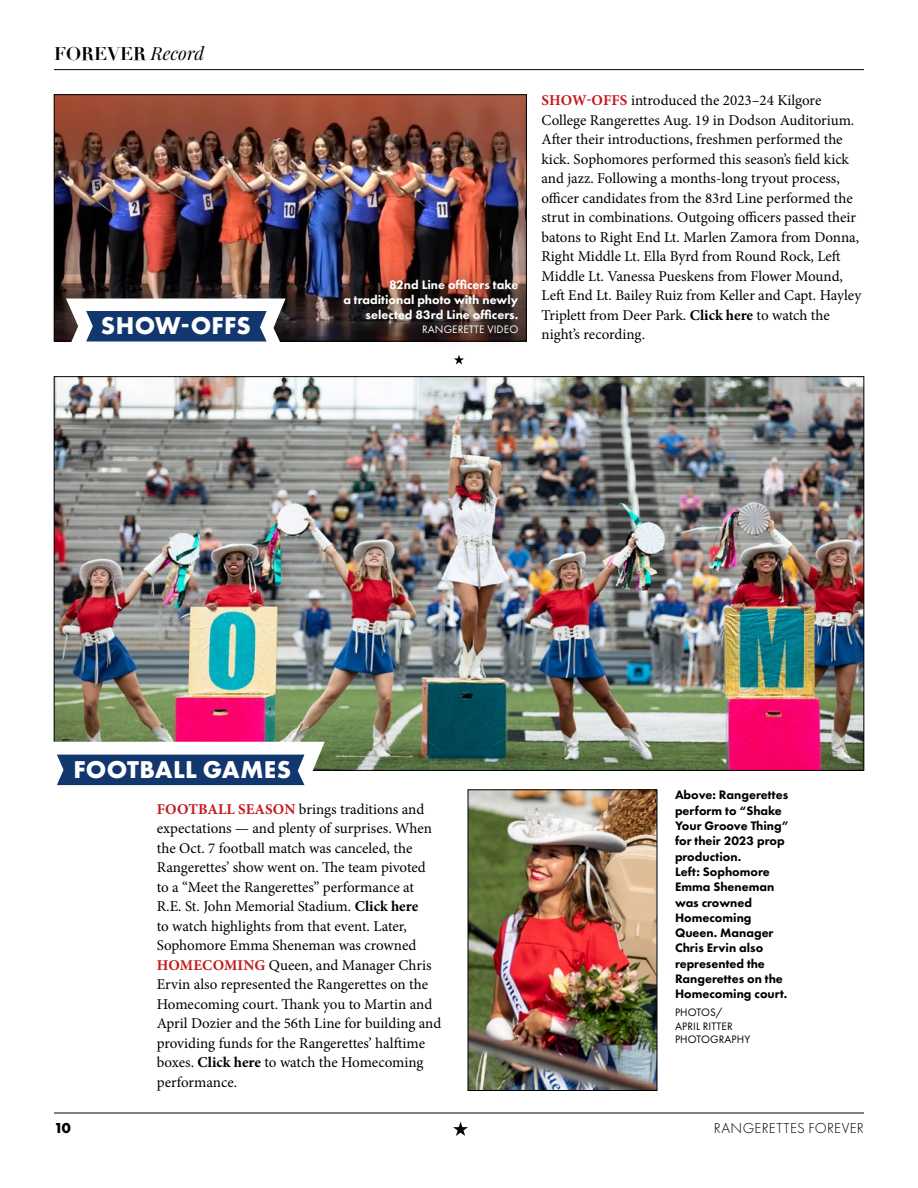
<style>
.page{position:relative;width:918px;height:1188px;background:#fff}
.page>*{position:absolute;margin:0;border:0;box-sizing:border-box;transform-origin:0 0}
.t1{font:700 25.2px "Futura PT";letter-spacing:.01em;color:#fff}
.t2{font:700 18px "Didot";color:#000}
.t3{font:15px/19.5px "Minion Pro";color:#000}
.t4{font:300 15px "Futura PT";letter-spacing:.02em;color:#000}
.t5{font:700 15px "Futura PT";color:#000}
.t6{font:800 12.75px/15.3px "Futura PT";color:#000}
.t7{font:800 12.75px/15.3px "Futura PT";color:#fff;text-align:right}
.t8{font:11.25px/13.5px "Futura PT";letter-spacing:.01em;color:#000}
.t9{font:11.25px "Futura PT";letter-spacing:.01em;color:#fff}
.s1{font-family:"Playfair Display";font-weight:400;font-style:italic}
.s2{font-weight:700;color:#c41a1e}
.s3{font-weight:700}
</style>
<div class="page">
<hr style="left:54px;top:69px;width:810px;height:1px;background:#000">
<hr style="left:54px;top:1113px;width:810px;height:1px;background:#000">
<svg style="left:453px;top:1122px;width:15px;height:14px"></svg>
<img style="left:56px;top:379px;width:806px;height:389px">
<img style="left:56px;top:97px;width:468px;height:242px">
<svg style="left:66px;top:298px;width:220px;height:44px"></svg>
<div style="left:326px;top:264px;width:206px;height:88px;background:#000;opacity:.5"></div>
<svg style="left:56px;top:742px;width:269px;height:44px"></svg>
<svg style="left:454px;top:355px;width:10px;height:9px"></svg>
<img style="left:470px;top:792px;width:185px;height:297px">
<div style="left:468px;top:790px;width:189px;height:301px;border:1px solid #000"></div>
<p class="t2" style="left:54px;top:42px;width:152px">FOREVER <span class="s1">Record</span></p>
<h1 class="t1" style="left:101px;top:310px;width:151px">SHOW-OFFS</h1>
<p class="t7" style="left:343px;top:277px;width:176px">82nd Line officers take<br>a traditional photo with newly selected 83rd Line officers.</p>
<p class="t9" style="left:422px;top:322px;width:98px">RANGERETTE VIDEO</p>
<p class="t3" style="left:541px;top:91px;width:321px"><span class="s2">SHOW-OFFS</span> introduced the 2023–24 Kilgore College Rangerettes Aug. 19 in Dodson Auditorium.<br>After their introductions, freshmen performed the kick. Sophomores performed this season’s field kick and jazz. Following a months-long tryout process, officer candidates from the 83rd Line performed the strut in combinations. Outgoing officers passed their batons to Right End Lt. Marlen Zamora from Donna, Right Middle Lt. Ella Byrd from Round Rock, Left Middle Lt. Vanessa Pueskens from Flower Mound, Left End Lt. Bailey Ruiz from Keller and Capt. Hayley Triplett from Deer Park. <span class="s3">Click here</span> to watch the</p>
<p class="t3" style="left:541px;top:325px;width:105px">night’s recording.</p>
<h1 class="t1" style="left:74px;top:753px;width:219px">FOOTBALL GAMES</h1>
<p class="t3" style="left:157px;top:799px;width:286px"><span class="s2">FOOTBALL SEASON</span> brings traditions and expectations — and plenty of surprises. When the Oct. 7 football match was canceled, the Rangerettes’ show went on. The team pivoted to a “Meet the Rangerettes” performance at R.E. St. John Memorial Stadium. <span class="s3">Click here<br></span>to watch highlights from that event. Later, Sophomore Emma Sheneman was crowned <span class="s2">HOMECOMING</span> Queen, and Manager Chris Ervin also represented the Rangerettes on the Homecoming court. Thank you to Martin and April Dozier and the 56th Line for building and providing funds for the Rangerettes’ halftime boxes. <span class="s3">Click here</span> to watch the Homecoming performance.</p>
<p class="t6" style="left:675px;top:787px;width:115px">Above: Rangerettes perform to “Shake<br>Your Groove Thing” for their 2023 prop production.<br>Left: Sophomore<br>Emma Sheneman was crowned<br>Homecoming<br>Queen. Manager<br>Chris Ervin also represented the<br>Rangerettes on the<br>Homecoming court.</p>
<p class="t8" style="left:675px;top:1006px;width:77px">PHOTOS/<br>APRIL RITTER<br>PHOTOGRAPHY</p>
<p class="t5" style="left:54px;top:1118px;width:18px">10</p>
<p class="t4" style="left:714px;top:1120px;width:152px">RANGERETTES FOREVER</p>
</div>
